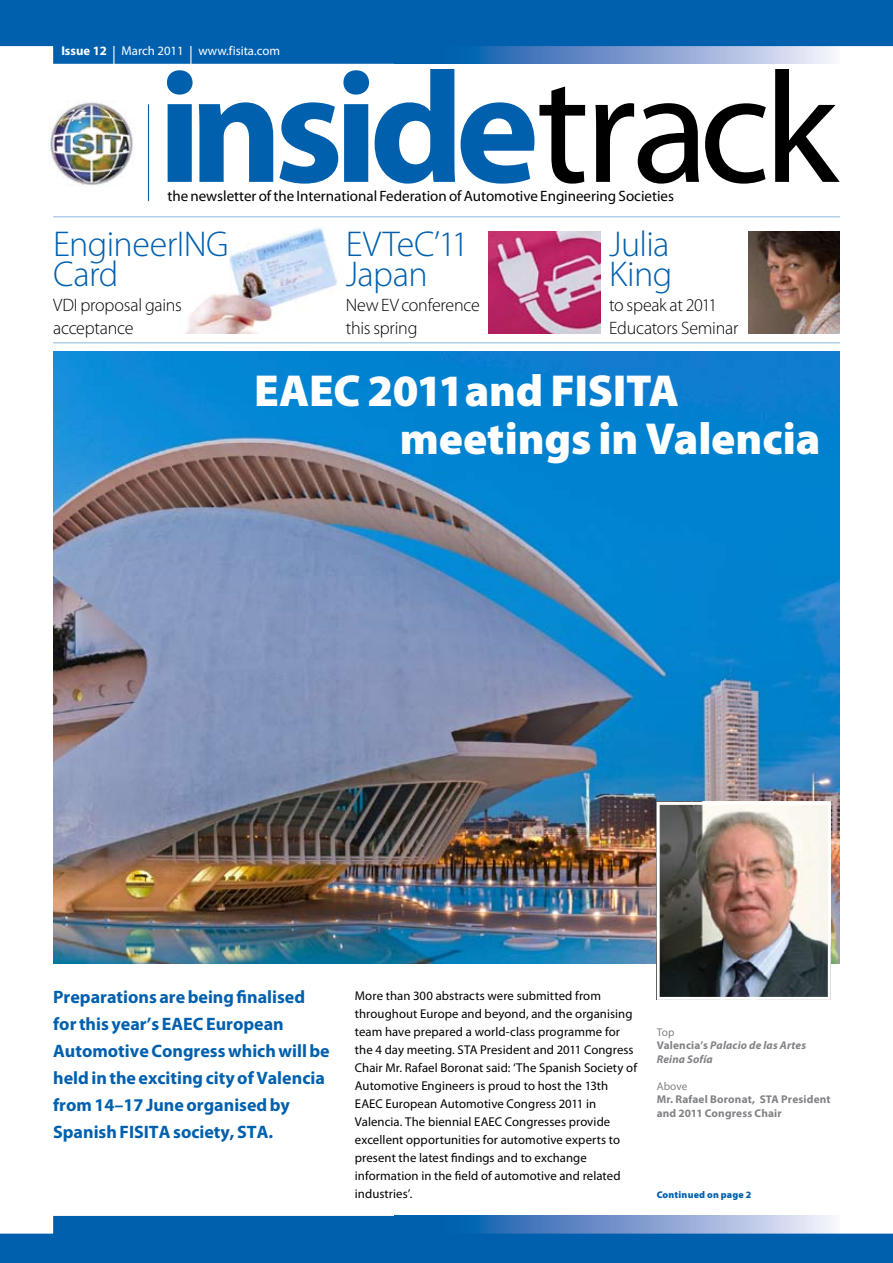
<style>
.page{position:relative;width:893px;height:1263px;background:#fff}
.page>*{position:absolute;margin:0;border:0;box-sizing:border-box;transform-origin:0 0}
.t1{font:900 45px/48.2px "Myriad Pro";letter-spacing:-.005em;color:#fff}
.t2{font:300 36px/30px "Myriad Pro";letter-spacing:-.02em;color:#0060ae}
.t3{font:700 18px/27px "Myriad Pro";color:#0060ae}
.t4{font:300 18px/22.5px "Myriad Pro";letter-spacing:-.015em;color:#000}
.t5{font:15px "Myriad Pro";color:#000}
.t6{font:12.75px/18px "Myriad Pro";letter-spacing:.005em;color:#000}
.t7{font:12.75px "Myriad Pro";color:#fff}
.t8{font:700 11.25px/13.5px "Myriad Pro";letter-spacing:.015em;color:#808285}
.t9{font:italic 700 11.25px/13.5px "Myriad Pro";letter-spacing:.015em;color:#808285}
.t10{font:11.25px "Myriad Pro";letter-spacing:.005em;color:#808285}
.t11{font:900 9.75px "Myriad Pro";letter-spacing:.02em;color:#0060ae}
.s1{font-weight:700}
.s2{font-size:21.3px}
.s3{font-weight:400;font-style:normal}
.s4{font-style:normal}
</style>
<div class="page">
<svg style="left:0;top:0;width:893px;height:64px;background:#186db5"></svg>
<svg style="left:0;top:1216px;width:893px;height:47px;background:#2071b7"></svg>
<img style="left:185px;top:228px;width:158px;height:106px">
<img style="left:748px;top:232px;width:92px;height:102px">
<img style="left:489px;top:232px;width:111px;height:102px">
<img style="left:53px;top:352px;width:787px;height:612px">
<img style="left:661px;top:806px;width:166px;height:190px">
<div style="left:657px;top:802px;width:174px;height:198px;border:3px solid #fff"></div>
<hr style="left:53px;top:216px;width:787px;height:1px;background:#97c0e6">
<hr style="left:53px;top:342px;width:787px;height:1px;background:#97c0e6">
<img style="left:49px;top:100px;width:85px;height:86px">
<hr style="left:148px;top:104px;width:1px;height:97px;background:#0060ae">
<svg style="left:167px;top:70px;width:26px;height:112px;background:#2e7dbc"></svg>
<svg style="left:199px;top:102px;width:74px;height:80px"></svg>
<svg style="left:279px;top:69px;width:176px;height:115px"></svg>
<svg style="left:461px;top:86px;width:124px;height:98px"></svg>
<svg style="left:595px;top:103px;width:104px;height:81px"></svg>
<svg style="left:705px;top:103px;width:61px;height:81px"></svg>
<svg style="left:775px;top:69px;width:65px;height:113px"></svg>
<p class="t7" style="left:61px;top:43px;width:220px"><span class="s1">Issue 12</span> <span class="s2">|</span> March 2011 <span class="s2">|</span> www.fisita.com</p>
<p class="t5" style="left:167px;top:187px;width:508px">the newsletter of the International Federation of Automotive Engineering Societies</p>
<h2 class="t2" style="left:609px;top:228px;width:65px">Julia<br>King</h2>
<h3 class="t4" style="left:609px;top:294px;width:131px">to speak at 2011<br>Educators Seminar</h3>
<h2 class="t2" style="left:346px;top:228px;width:125px">EVTeC’11<br>Japan</h2>
<h3 class="t4" style="left:346px;top:294px;width:135px">New EV conference this spring</h3>
<h2 class="t2" style="left:53px;top:228px;width:177px">EngineerING<br>Card</h2>
<h3 class="t4" style="left:53px;top:294px;width:130px">VDI proposal gains acceptance</h3>
<h1 class="t1" style="left:400px;top:365px;width:422px;text-indent:-145px">EAEC 2011 and FISITA meetings in Valencia</h1>
<h3 class="t3" style="left:53px;top:982px;width:278px">Preparations are being finalised for this year’s EAEC European<br>Automotive Congress which will be held in the exciting city of Valencia from 14–17 June organised by<br>Spanish FISITA society, STA.</h3>
<p class="t6" style="left:355px;top:986px;width:284px">More than 300 abstracts were submitted from throughout Europe and beyond, and the organising team have prepared a world-class programme for the 4 day meeting. STA President and 2011 Congress Chair Mr. Rafael Boronat said: ‘The Spanish Society of Automotive Engineers is proud to host the 13th EAEC European Automotive Congress 2011 in Valencia. The biennial EAEC Congresses provide excellent opportunities for automotive experts to present the latest findings and to exchange information in the field of automotive and related industries’.</p>
<p class="t9" style="left:657px;top:1025px;width:151px"><span class="s3">Top<br></span><span class="s4">Valencia’s</span> Palacio de las Artes<br>Reina Sofía</p>
<p class="t10" style="left:657px;top:1079px;width:32px">Above</p>
<p class="t8" style="left:657px;top:1092px;width:176px">Mr. Rafael Boronat, STA President and 2011 Congress Chair</p>
<p class="t11" style="left:657px;top:1188px;width:96px">Continued on page 2</p>
</div>
